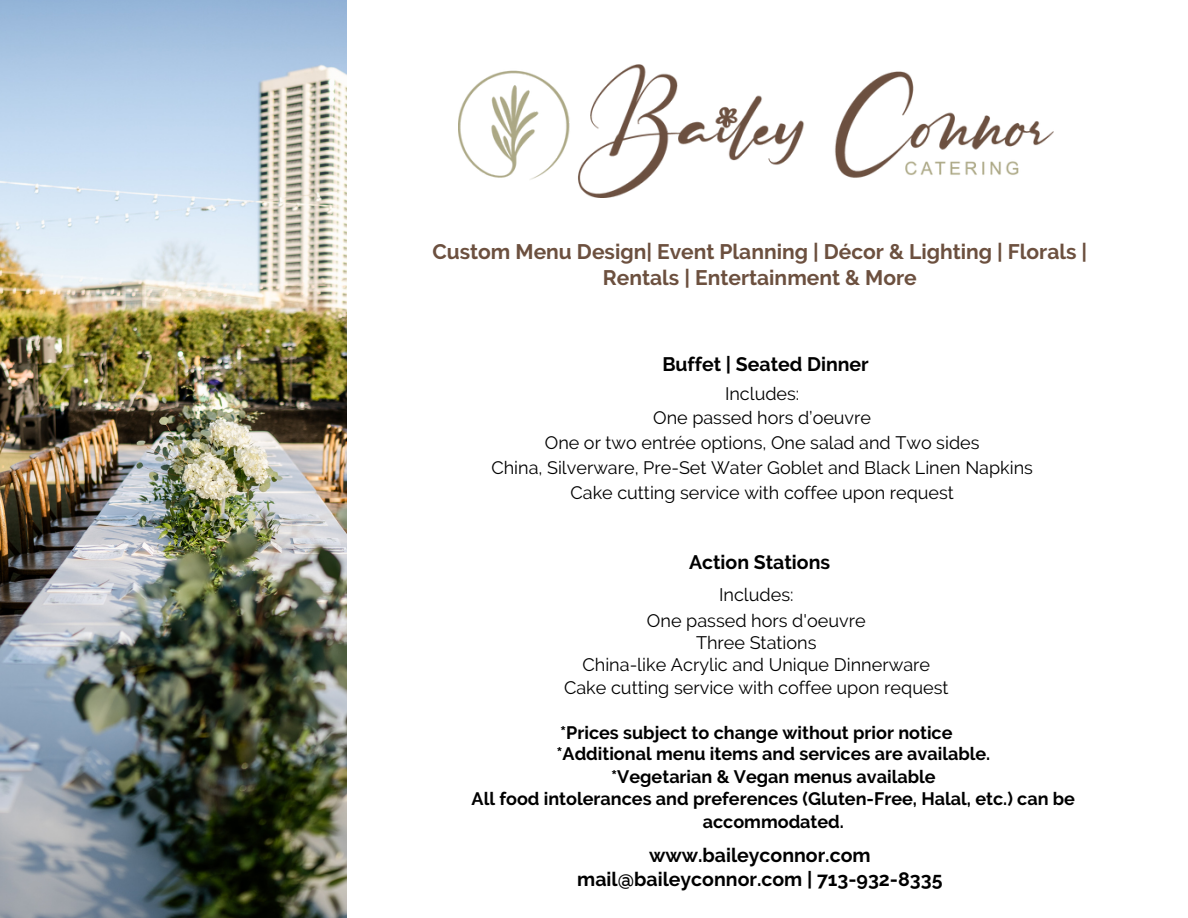
<style>
.page{position:relative;width:1188px;height:918px;background:#fff}
.page>*{position:absolute;margin:0;border:0;box-sizing:border-box;transform-origin:0 0}
.t1{font:700 21px/25.8px "Raleway";color:#6c503f;text-align:center}
.t2{font:700 19.5px/23.7px "Raleway";color:#000;text-align:center}
.t3{font:18px/22.5px "Raleway";color:#000;text-align:center}
.t4{font:700 18px/22.5px "Raleway";color:#000;text-align:center}
</style>
<div class="page">
<img style="left:1px;top:0;width:345px;height:918px">
<img style="left:459px;top:64px;width:595px;height:133px">
<p class="t1" style="left:432px;top:239px;width:656px">Custom Menu Design| Event Planning | Décor &amp; Lighting | Florals |<br>Rentals | Entertainment &amp; More</p>
<p class="t2" style="left:662px;top:352px;width:208px">Buffet | Seated Dinner</p>
<p class="t3" style="left:725px;top:382px;width:76px">Includes:</p>
<p class="t3" style="left:653px;top:407px;width:219px">One passed hors d’oeuvre</p>
<h1 class="t3" style="left:545px;top:431px;width:436px">One or two entrée options, One salad and Two sides</h1>
<h2 class="t3" style="left:491px;top:456px;width:543px">China, Silverware, Pre-Set Water Goblet and Black Linen Napkins</h2>
<p class="t3" style="left:571px;top:481px;width:385px">Cake cutting service with coffee upon request</p>
<h1 class="t2" style="left:689px;top:550px;width:143px">Action Stations</h1>
<p class="t3" style="left:647px;top:582px;width:220px;line-height:25.8px">Includes:<br>One passed hors d'oeuvre</p>
<p class="t3" style="left:564px;top:631px;width:386px">Three Stations<br>China-like Acrylic and Unique Dinnerware<br>Cake cutting service with coffee upon request</p>
<p class="t4" style="left:560px;top:721px;width:394px">*Prices subject to change without prior notice</p>
<h1 class="t4" style="left:472px;top:743px;width:605px">*Additional menu items and services are available.<br>*Vegetarian &amp; Vegan menus available<br>All food intolerances and preferences (Gluten-Free, Halal, etc.) can be accommodated.</h1>
<p class="t2" style="left:577px;top:843px;width:367px">www.baileyconnor.com mail@baileyconnor.com | 713-932-8335</p>
</div>
